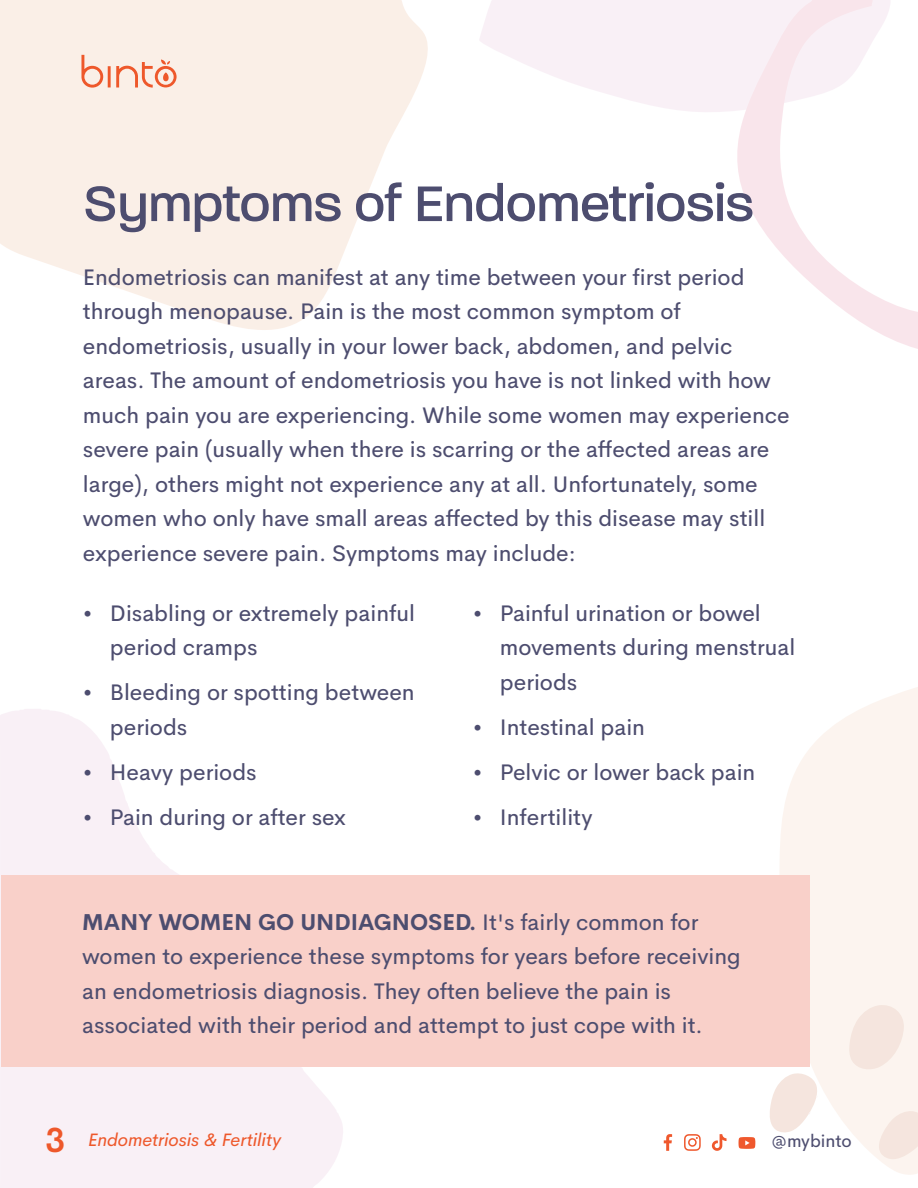
<style>
.page{position:relative;width:918px;height:1188px;background:#fff}
.page>*{position:absolute;margin:0;border:0;box-sizing:border-box;transform-origin:0 0}
.t1{font:500 54px "Paralucent";color:#4d4d6f}
.t2{font:600 34.5px "Cerebri Sans";color:#ee582b}
.t3{font:22.5px/34.5px "Cerebri Sans";color:#4d4d6f}
.t4{font:italic 18px "Cerebri Sans";color:#ee582b}
.t5{font:17.7px "Cerebri Sans";color:#4d4d6f}
.s1{font-weight:700}
</style>
<div class="page">
<svg style="left:0;top:709px;width:343px;height:479px;fill:#f9f0f6"></svg>
<svg style="left:780px;top:687px;width:138px;height:488px;fill:#fcf4ef"></svg>
<svg style="left:0;top:0;width:428px;height:330px;fill:#faefe7"></svg>
<svg style="left:877px;top:1111px;width:41px;height:48px"></svg>
<svg style="left:770px;top:1072px;width:49px;height:61px"></svg>
<svg style="left:479px;top:0;width:255px;height:112px;fill:#f9f0f6"></svg>
<svg style="left:849px;top:1003px;width:56px;height:68px"></svg>
<svg style="left:734px;top:0;width:184px;height:349px"></svg>
<svg style="left:664px;top:1134px;width:8px;height:17px"></svg>
<svg style="left:684px;top:1134px;width:17px;height:17px"></svg>
<svg style="left:711px;top:1134px;width:16px;height:17px"></svg>
<svg style="left:739px;top:1137px;width:16px;height:12px"></svg>
<svg style="left:81px;top:55px;width:22px;height:33px"></svg>
<hr style="left:108px;top:66px;width:3px;height:21px;background:#ee582b">
<svg style="left:116px;top:60px;width:61px;height:28px;background:#f6c2af"></svg>
<div style="left:1px;top:875px;width:808px;height:192px;background:#f9d0c9"></div>
<h1 class="t1" style="left:83px;top:171px;width:672px">Symptoms of Endometriosis</h1>
<p class="t3" style="left:83px;top:258px;width:708px">Endometriosis can manifest at any time between your first period through menopause. Pain is the most common symptom of endometriosis, usually in your lower back, abdomen, and pelvic areas. The amount of endometriosis you have is not linked with how much pain you are experiencing. While some women may experience severe pain (usually when there is scarring or the affected areas are large), others might not experience any at all. Unfortunately, some women who only have small areas affected by this disease may still experience severe pain. Symptoms may include:</p>
<p class="t3" style="left:110px;top:594px;width:307px;text-indent:-27px">• Disabling or extremely painful period cramps</p>
<p class="t3" style="left:110px;top:673px;width:306px;text-indent:-27px">• Bleeding or spotting between periods</p>
<p class="t3" style="left:83px;top:753px;width:175px">• Heavy periods</p>
<p class="t3" style="left:83px;top:798px;width:264px">• Pain during or after sex</p>
<p class="t3" style="left:500px;top:594px;width:297px;text-indent:-27px">• Painful urination or bowel movements during menstrual periods</p>
<p class="t3" style="left:473px;top:708px;width:174px">• Intestinal pain</p>
<p class="t3" style="left:473px;top:753px;width:284px">• Pelvic or lower back pain</p>
<p class="t3" style="left:473px;top:798px;width:121px">• Infertility</p>
<p class="t3" style="left:82px;top:903px;width:660px"><span class="s1">MANY WOMEN GO UNDIAGNOSED.</span> It's fairly common for women to experience these symptoms for years before receiving an endometriosis diagnosis. They often believe the pain is associated with their period and attempt to just cope with it.</p>
<h2 class="t2" style="left:45px;top:1113px;width:22px">3</h2>
<p class="t5" style="left:772px;top:1127px;width:82px">@mybinto</p>
<p class="t4" style="left:88px;top:1125px;width:194px">Endometriosis &amp; Fertility</p>
</div>
